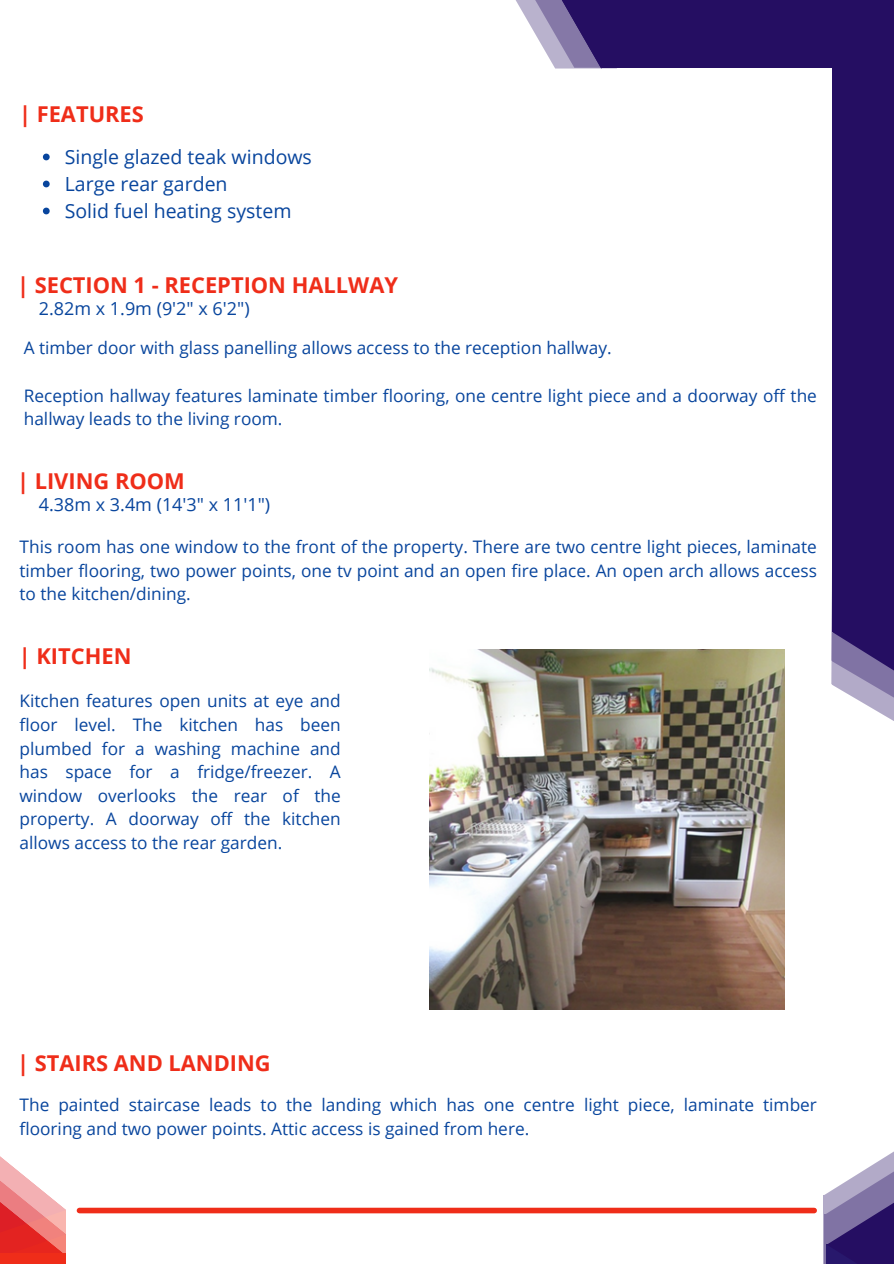
<style>
.page{position:relative;width:894px;height:1264px;background:#fff}
.page>*{position:absolute;margin:0;border:0;box-sizing:border-box;transform-origin:0 0}
.t1{font:700 21.9px "Open Sans";color:#ef2d19}
.t2{font:19.5px "Open Sans";color:#08459d}
.t3{font:18px "Open Sans";color:#08459d}
.t4{font:17.25px/23.7px "Open Sans";color:#08459d}
</style>
<div class="page">
<svg style="left:515px;top:0;width:13px;height:21px"></svg>
<svg style="left:528px;top:0;width:27px;height:68px;fill:#b9b2cd"></svg>
<div style="left:602px;top:0;width:291px;height:68px;background:#250e62"></div>
<svg style="left:831px;top:585px;width:62px;height:136px"></svg>
<div style="left:832px;top:0;width:61px;height:631px;background:#250e62"></div>
<svg style="left:832px;top:631px;width:61px;height:60px"></svg>
<svg style="left:555px;top:0;width:62px;height:69px"></svg>
<svg style="left:0;top:1156px;width:66px;height:97px"></svg>
<svg style="left:823px;top:1152px;width:70px;height:111px"></svg>
<div style="left:79px;top:1207px;width:735px;height:6px;background:#ef2d19"></div>
<div style="left:0;top:1253px;width:66px;height:10px;background:#ef2d19"></div>
<img style="left:429px;top:649px;width:355px;height:360px">
<svg style="left:43px;top:154px;width:7px;height:6px"></svg>
<svg style="left:43px;top:181px;width:7px;height:6px"></svg>
<svg style="left:43px;top:208px;width:7px;height:6px"></svg>
<p class="t1" style="left:19px;top:98px;width:126px">| FEATURES</p>
<h1 class="t2" style="left:65px;top:143px;width:248px">Single glazed teak windows</h1>
<p class="t2" style="left:65px;top:170px;width:164px">Large rear garden</p>
<p class="t2" style="left:65px;top:197px;width:228px">Solid fuel heating system</p>
<p class="t1" style="left:17px;top:269px;width:382px">| SECTION 1 - RECEPTION HALLWAY</p>
<h2 class="t3" style="left:39px;top:296px;width:212px">2.82m x 1.9m (9'2" x 6'2")</h2>
<p class="t4" style="left:24px;top:336px;width:589px">A timber door with glass panelling allows access to the reception hallway.</p>
<h1 class="t4" style="left:24px;top:383px;width:794px">Reception hallway features laminate timber flooring, one centre light piece and a doorway off the hallway leads to the living room.</h1>
<h2 class="t1" style="left:17px;top:465px;width:169px">| LIVING ROOM</h2>
<h1 class="t3" style="left:39px;top:491px;width:233px">4.38m x 3.4m (14'3" x 11'1")</h1>
<p class="t4" style="left:20px;top:534px;width:798px;text-align:justify">This room has one window to the front of the property. There are two centre light pieces, laminate timber flooring, two power points, one tv point and an open fire place. An open arch allows access to the kitchen/dining.</p>
<h1 class="t1" style="left:19px;top:640px;width:114px">| KITCHEN</h1>
<p class="t4" style="left:20px;top:688px;width:323px;text-align:justify">Kitchen features open units at eye and floor level. The kitchen has been plumbed for a washing machine and has space for a fridge/freezer. A window overlooks the rear of the property. A doorway off the kitchen allows access to the rear garden.</p>
<p class="t1" style="left:17px;top:1048px;width:255px">| STAIRS AND LANDING</p>
<p class="t4" style="left:20px;top:1092px;width:798px">The painted staircase leads to the landing which has one centre light piece, laminate timber flooring and two power points. Attic access is gained from here.</p>
</div>
